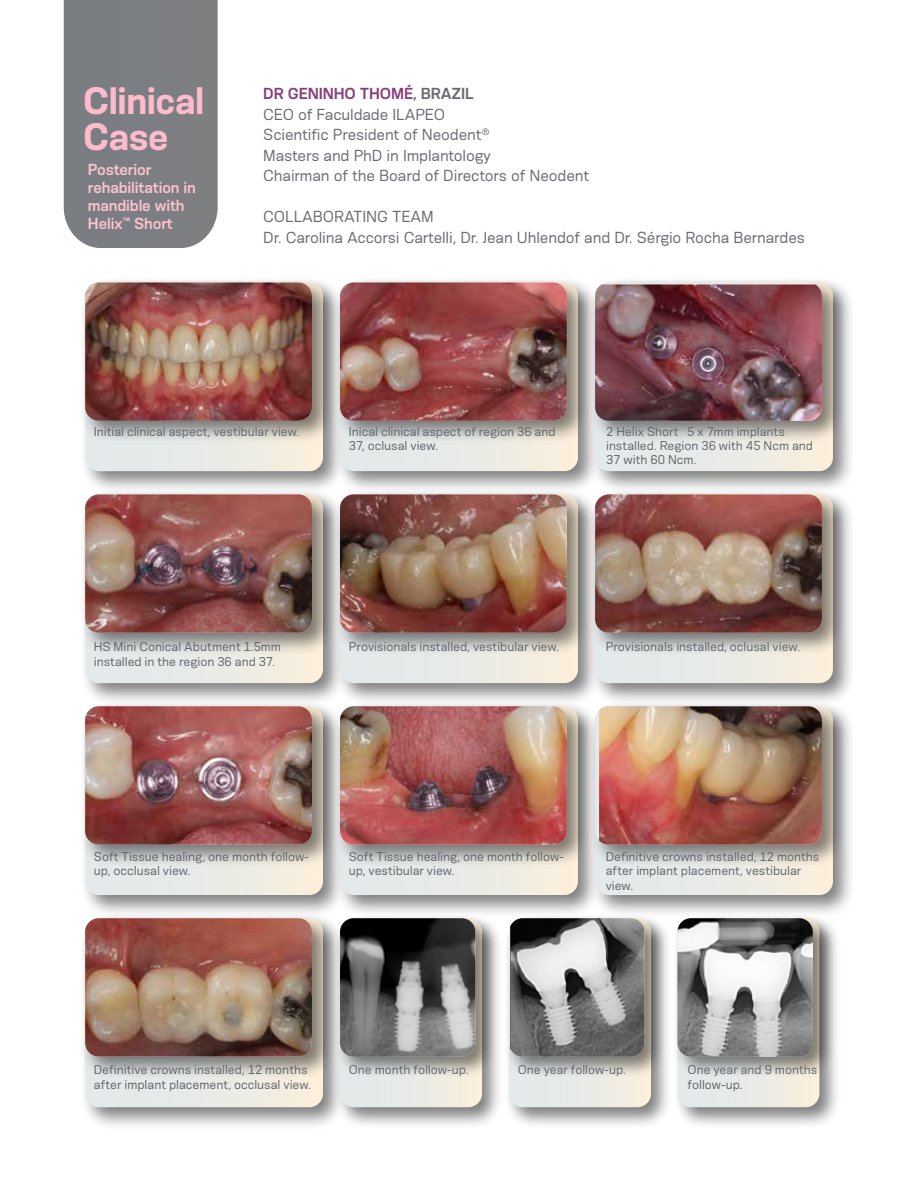
<style>
.page{position:relative;width:918px;height:1188px;background:#fff}
.page>*{position:absolute;margin:0;border:0;box-sizing:border-box;transform-origin:0 0}
.t1{font:700 36px/36px "Konsens";letter-spacing:-.01em;color:#fdbbcb}
.t2{font:15px/20.5px "Konsens";letter-spacing:-.01em;color:#676a6f}
.t3{font:600 15px/18px "Konsens";letter-spacing:-.01em;color:#fdc2d0}
.t4{font:12px/14.4px "Konsens";letter-spacing:-.005em;color:#61646a}
.s1{font-weight:600;color:#873f7a}
.s2{font-weight:600}
</style>
<div class="page">
<div style="left:64px;top:0;width:154px;height:248px;background:#7b7e82"></div>
<div style="left:80px;top:277px;width:266px;height:217px;background:#000;opacity:.5"></div>
<svg style="left:85px;top:444px;width:238px;height:27px"></svg>
<div style="left:80px;top:489px;width:266px;height:217px;background:#000;opacity:.5"></div>
<svg style="left:85px;top:656px;width:238px;height:27px"></svg>
<div style="left:80px;top:701px;width:266px;height:217px;background:#000;opacity:.5"></div>
<svg style="left:85px;top:868px;width:238px;height:27px"></svg>
<div style="left:80px;top:913px;width:266px;height:218px;background:#000;opacity:.5"></div>
<svg style="left:85px;top:1080px;width:238px;height:27px"></svg>
<div style="left:335px;top:277px;width:266px;height:217px;background:#000;opacity:.5"></div>
<svg style="left:340px;top:444px;width:238px;height:27px"></svg>
<div style="left:335px;top:489px;width:266px;height:217px;background:#000;opacity:.5"></div>
<svg style="left:340px;top:656px;width:238px;height:27px"></svg>
<div style="left:335px;top:701px;width:266px;height:217px;background:#000;opacity:.5"></div>
<svg style="left:340px;top:868px;width:238px;height:27px"></svg>
<div style="left:590px;top:277px;width:266px;height:217px;background:#000;opacity:.5"></div>
<svg style="left:595px;top:444px;width:238px;height:27px"></svg>
<div style="left:590px;top:489px;width:266px;height:217px;background:#000;opacity:.5"></div>
<svg style="left:595px;top:656px;width:238px;height:27px"></svg>
<div style="left:590px;top:701px;width:266px;height:217px;background:#000;opacity:.5"></div>
<svg style="left:595px;top:868px;width:238px;height:27px"></svg>
<div style="left:80px;top:277px;width:255px;height:167px;background:#000;opacity:.5"></div>
<img style="left:85px;top:282px;width:227px;height:139px">
<div style="left:80px;top:489px;width:255px;height:167px;background:#000;opacity:.5"></div>
<img style="left:85px;top:494px;width:227px;height:139px">
<div style="left:80px;top:701px;width:255px;height:167px;background:#000;opacity:.5"></div>
<img style="left:85px;top:706px;width:227px;height:139px">
<div style="left:80px;top:913px;width:255px;height:167px;background:#000;opacity:.5"></div>
<img style="left:85px;top:918px;width:227px;height:139px">
<div style="left:335px;top:277px;width:255px;height:167px;background:#000;opacity:.5"></div>
<img style="left:340px;top:282px;width:227px;height:139px">
<div style="left:335px;top:489px;width:255px;height:167px;background:#000;opacity:.5"></div>
<img style="left:340px;top:494px;width:227px;height:139px">
<div style="left:335px;top:701px;width:255px;height:167px;background:#000;opacity:.5"></div>
<img style="left:340px;top:706px;width:227px;height:139px">
<div style="left:336px;top:914px;width:168px;height:215px;background:#000;opacity:.5"></div>
<div style="left:336px;top:914px;width:161px;height:164px;background:#000;opacity:.5"></div>
<svg style="left:340px;top:918px;width:142px;height:189px"></svg>
<img style="left:340px;top:918px;width:135px;height:139px">
<div style="left:590px;top:277px;width:255px;height:167px;background:#000;opacity:.5"></div>
<img style="left:595px;top:284px;width:227px;height:137px">
<div style="left:590px;top:489px;width:255px;height:167px;background:#000;opacity:.5"></div>
<img style="left:595px;top:494px;width:227px;height:139px">
<div style="left:590px;top:701px;width:255px;height:167px;background:#000;opacity:.5"></div>
<img style="left:599px;top:706px;width:223px;height:139px">
<div style="left:505px;top:914px;width:168px;height:215px;background:#000;opacity:.5"></div>
<div style="left:505px;top:914px;width:161px;height:164px;background:#000;opacity:.5"></div>
<svg style="left:509px;top:918px;width:142px;height:189px"></svg>
<img style="left:510px;top:918px;width:134px;height:139px">
<div style="left:673px;top:914px;width:168px;height:215px;background:#000;opacity:.5"></div>
<div style="left:673px;top:914px;width:161px;height:164px;background:#000;opacity:.5"></div>
<svg style="left:677px;top:918px;width:142px;height:189px"></svg>
<img style="left:677px;top:918px;width:136px;height:139px">
<h1 class="t1" style="left:83px;top:81px;width:123px">Clinical<br>Case</h1>
<p class="t3" style="left:88px;top:160px;width:110px">Posterior rehabilitation in mandible with<br>Helix<sup>™</sup> Short</p>
<p class="t2" style="left:263px;top:83px;width:327px"><span class="s1">DR GENINHO THOMÉ</span><span class="s2">, BRAZIL<br></span>CEO of Faculdade ILAPEO<br>Scientific President of Neodent<sup>®<br></sup>Masters and PhD in Implantology<br>Chairman of the Board of Directors of Neodent</p>
<p class="t2" style="left:263px;top:206px;width:543px">COLLABORATING TEAM<br>Dr. Carolina Accorsi Cartelli, Dr. Jean Uhlendof and Dr. Sérgio Rocha Bernardes</p>
<p class="t4" style="left:94px;top:424px;width:207px">Initial clinical aspect, vestibular view.</p>
<p class="t4" style="left:349px;top:424px;width:208px">Inical clinical aspect of region 36 and<br>37, oclusal view.</p>
<p class="t4" style="left:606px;top:424px;width:209px">2 Helix Short ⌀5 x 7mm implants installed. Region 36 with 45 Ncm and<br>37 with 60 Ncm.</p>
<p class="t4" style="left:94px;top:639px;width:189px">HS Mini Conical Abutment 1.5mm installed in the region 36 and 37.</p>
<p class="t4" style="left:349px;top:639px;width:212px">Provisionals installed, vestibular view.</p>
<p class="t4" style="left:606px;top:639px;width:196px">Provisionals installed, oclusal view.</p>
<p class="t4" style="left:94px;top:849px;width:217px">Soft Tissue healing, one month follow&shy;up, occlusal view.</p>
<p class="t4" style="left:349px;top:849px;width:217px">Soft Tissue healing, one month follow&shy;up, vestibular view.</p>
<p class="t4" style="left:606px;top:849px;width:215px">Definitive crowns installed, 12 months after implant placement, vestibular view.</p>
<p class="t4" style="left:94px;top:1062px;width:219px">Definitive crowns installed, 12 months after implant placement, occlusal view.</p>
<p class="t4" style="left:349px;top:1062px;width:121px">One month follow-up.</p>
<p class="t4" style="left:688px;top:1062px;width:131px">One year and 9 months follow-up.</p>
<p class="t4" style="left:518px;top:1062px;width:110px">One year follow-up.</p>
</div>
